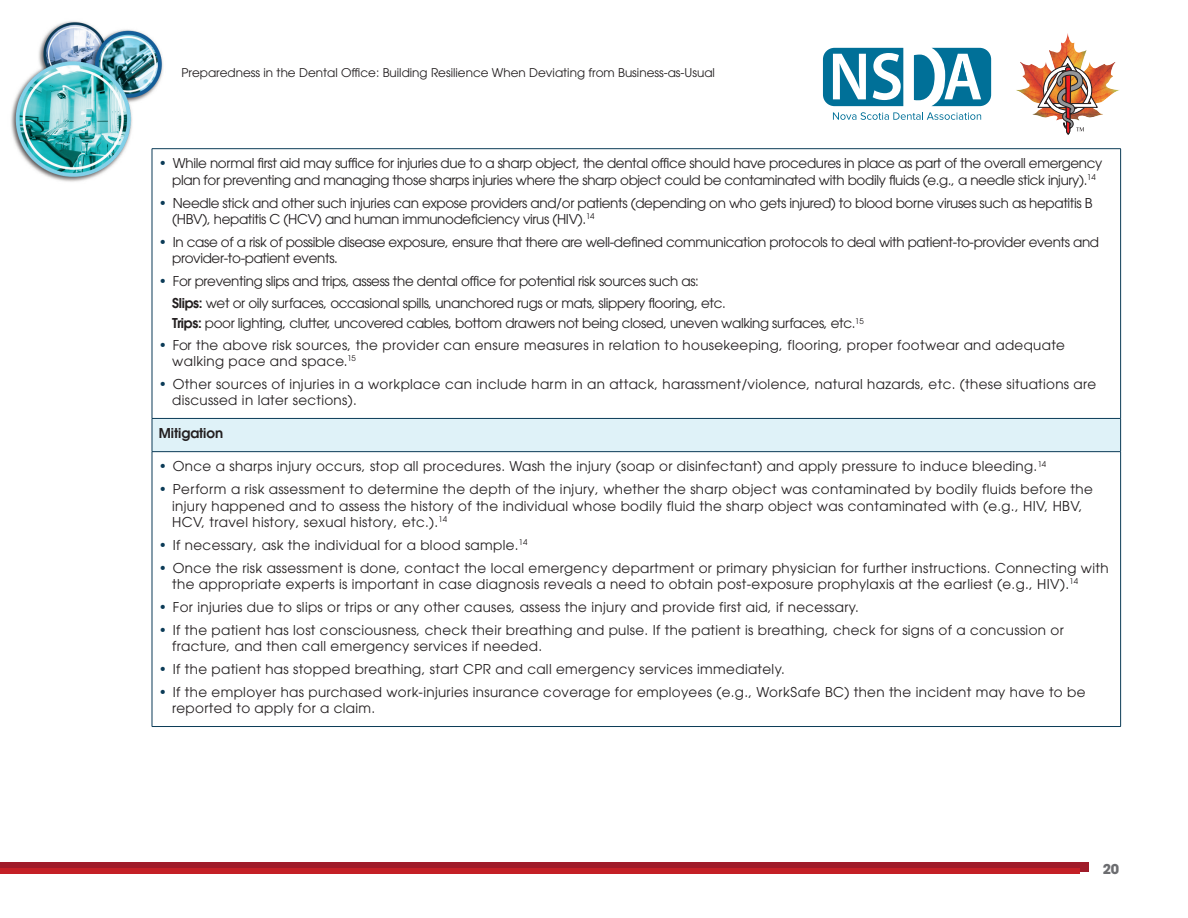
<style>
.page{position:relative;width:1188px;height:918px;background:#fff}
.page>*{position:absolute;margin:0;border:0;box-sizing:border-box;transform-origin:0 0}
.Table_Content_Bullet_Less_space_indented{font:13.5px/16.2px "ITC Avant Garde Std";letter-spacing:.025em;color:#231f20}
.Table_Content_Bullet_Less_space_indented-2{font:13.5px/16.2px "ITC Avant Garde Std";letter-spacing:-.025em;color:#231f20}
.Table_Content{font:600 13.5px "ITC Avant Garde Std";color:#231f20}
.t1{font:700 13.5px "ITC Avant Garde Std";color:#6c6d70}
.t2{font:12px "ITC Avant Garde Std";color:#231f20}
.s1{font-weight:600;color:#0b3b57}
.s2{font-weight:600}
</style>
<div class="page">
<img style="left:11px;top:21px;width:1111px;height:851px">
<div style="left:152px;top:418px;width:969px;height:34px;background:#dff2f8"></div>
<hr style="left:152px;top:418px;width:969px;height:1px;background:#0b3b57">
<hr style="left:152px;top:419px;width:1px;height:32px;background:#0b3b57">
<hr style="left:1120px;top:419px;width:1px;height:32px;background:#0b3b57">
<hr style="left:152px;top:451px;width:969px;height:1px;background:#0b3b57">
<hr style="left:152px;top:148px;width:969px;height:1px;background:#0b3b57">
<hr style="left:152px;top:149px;width:1px;height:269px;background:#0b3b57">
<hr style="left:1120px;top:149px;width:1px;height:269px;background:#0b3b57">
<hr style="left:152px;top:452px;width:1px;height:274px;background:#0b3b57">
<hr style="left:1120px;top:452px;width:1px;height:274px;background:#0b3b57">
<hr style="left:152px;top:726px;width:969px;height:1px;background:#0b3b57">
<div style="left:0;top:862px;width:1089px;height:9px;background:#9f1b29"></div>
<div style="left:0;top:868px;width:1080px;height:6px;background:#c42026"></div>
<svg style="left:823px;top:48px;width:80px;height:58px"></svg>
<svg style="left:833px;top:112px;width:148px;height:8px"></svg>
<svg style="left:914px;top:48px;width:77px;height:58px"></svg>
<img style="left:1016px;top:43px;width:104px;height:78px">
<img style="left:1037px;top:54px;width:62px;height:81px">
<p class="t2" style="left:181px;top:65px;width:535px">Preparedness in the Dental Office: Building Resilience When Deviating from Business-as-Usual</p>
<p class="Table_Content_Bullet_Less_space_indented-2" style="left:159px;top:155px;width:945px;text-align:center"><span class="s1">•</span> While normal first aid may suffice for injuries due to a sharp object, the dental office should have procedures in place as part of the overall emergency plan for preventing and managing those sharps injuries where the sharp object could be contaminated with bodily fluids (e.g., a needle stick injury).<sup>14</sup></p>
<p class="Table_Content_Bullet_Less_space_indented-2" style="left:172px;top:194px;width:922px;text-indent:-14px"><span class="s1">•</span> Needle stick and other such injuries can expose providers and/or patients (depending on who gets injured) to blood borne viruses such as hepatitis B (HBV), hepatitis C (HCV) and human immunodeficiency virus (HIV).<sup>14</sup></p>
<p class="Table_Content_Bullet_Less_space_indented-2" style="left:172px;top:233px;width:928px;text-indent:-14px"><span class="s1">•</span> In case of a risk of possible disease exposure, ensure that there are well-defined communication protocols to deal with patient-to-provider events and provider-to-patient events.</p>
<p class="Table_Content_Bullet_Less_space_indented-2" style="left:159px;top:273px;width:542px"><span class="s1">•</span> For preventing slips and trips, assess the dental office for potential risk sources such as:</p>
<p class="Table_Content_Bullet_Less_space_indented-2" style="left:172px;top:294px;width:555px"><span class="s2">Slips:</span> wet or oily surfaces, occasional spills, unanchored rugs or mats, slippery flooring, etc.</p>
<p class="Table_Content_Bullet_Less_space_indented-2" style="left:172px;top:315px;width:693px"><span class="s2">Trips:</span> poor lighting, clutter, uncovered cables, bottom drawers not being closed, uneven walking surfaces, etc.<sup>15</sup></p>
<p class="Table_Content_Bullet_Less_space_indented" style="left:172px;top:336px;width:894px;text-indent:-14px"><span class="s1">•</span> For the above risk sources, the provider can ensure measures in relation to housekeeping, flooring, proper footwear and adequate walking pace and space.<sup>15</sup></p>
<p class="Table_Content_Bullet_Less_space_indented" style="left:172px;top:376px;width:925px;text-indent:-14px"><span class="s1">•</span> Other sources of injuries in a workplace can include harm in an attack, harassment/violence, natural hazards, etc. (these situations are discussed in later sections).</p>
<p class="Table_Content" style="left:159px;top:424px;width:66px">Mitigation</p>
<p class="Table_Content_Bullet_Less_space_indented" style="left:159px;top:458px;width:889px"><span class="s1">•</span> Once a sharps injury occurs, stop all procedures. Wash the injury (soap or disinfectant) and apply pressure to induce bleeding.<sup>14</sup></p>
<p class="Table_Content_Bullet_Less_space_indented" style="left:172px;top:481px;width:922px;text-indent:-14px"><span class="s1">•</span> Perform a risk assessment to determine the depth of the injury, whether the sharp object was contaminated by bodily fluids before the injury happened and to assess the history of the individual whose bodily fluid the sharp object was contaminated with (e.g., HIV, HBV,<br>HCV, travel history, sexual history, etc.).<sup>14</sup></p>
<p class="Table_Content_Bullet_Less_space_indented" style="left:159px;top:536px;width:370px"><span class="s1">•</span> If necessary, ask the individual for a blood sample.<sup>14</sup></p>
<p class="Table_Content_Bullet_Less_space_indented" style="left:172px;top:559px;width:938px;text-indent:-14px"><span class="s1">•</span> Once the risk assessment is done, contact the local emergency department or primary physician for further instructions. Connecting with the appropriate experts is important in case diagnosis reveals a need to obtain post-exposure prophylaxis at the earliest (e.g., HIV).<sup>14</sup></p>
<p class="Table_Content_Bullet_Less_space_indented" style="left:159px;top:599px;width:702px"><span class="s1">•</span> For injuries due to slips or trips or any other causes, assess the injury and provide first aid, if necessary.</p>
<p class="Table_Content_Bullet_Less_space_indented" style="left:172px;top:622px;width:893px;text-indent:-14px"><span class="s1">•</span> If the patient has lost consciousness, check their breathing and pulse. If the patient is breathing, check for signs of a concussion or fracture, and then call emergency services if needed.</p>
<p class="Table_Content_Bullet_Less_space_indented" style="left:159px;top:661px;width:628px"><span class="s1">•</span> If the patient has stopped breathing, start CPR and call emergency services immediately.</p>
<p class="Table_Content_Bullet_Less_space_indented" style="left:172px;top:684px;width:915px;text-indent:-14px"><span class="s1">•</span> If the employer has purchased work-injuries insurance coverage for employees (e.g., WorkSafe BC) then the incident may have to be reported to apply for a claim.</p>
<p class="t1" style="left:1103px;top:860px;width:18px">20</p>
</div>
